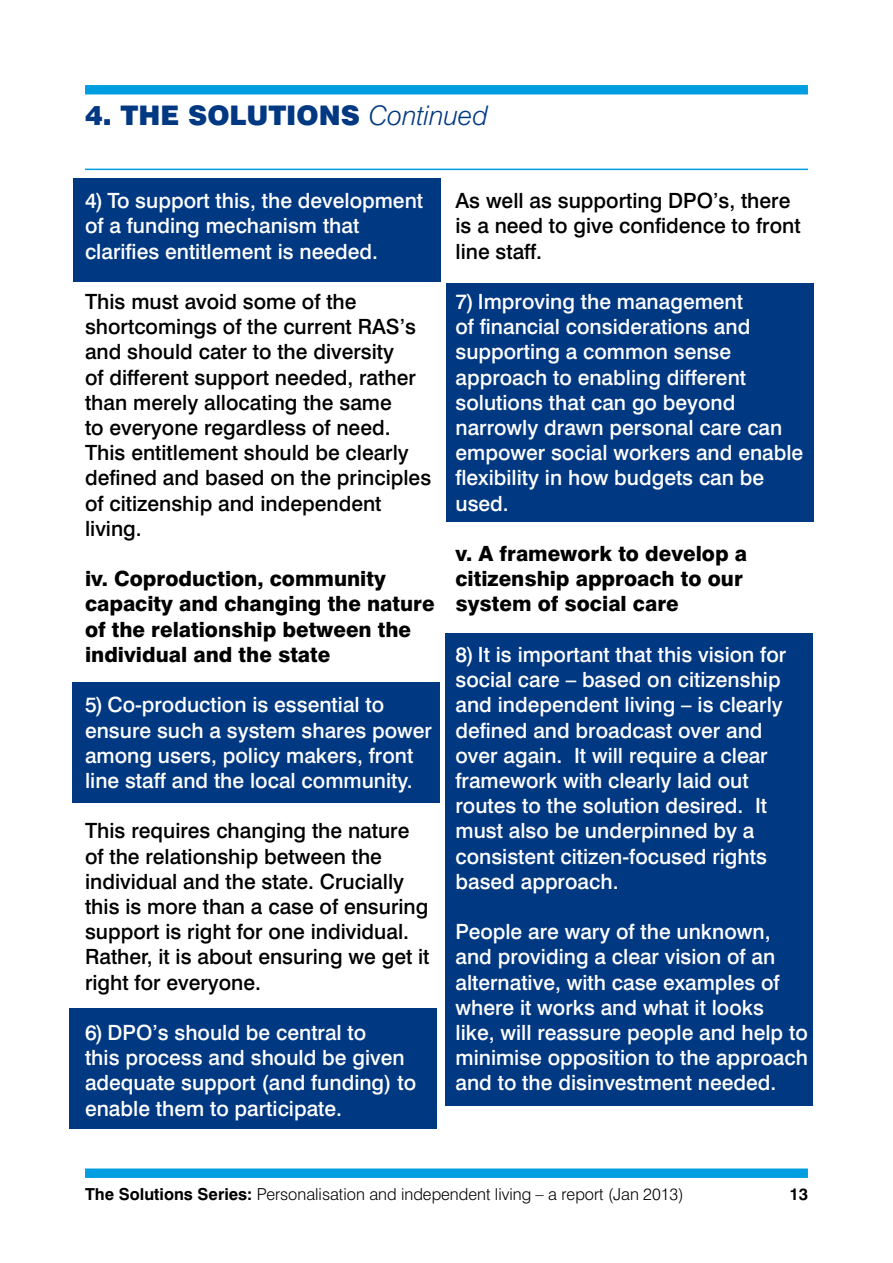
<style>
.page{position:relative;width:893px;height:1263px;background:#fff}
.page>*{position:absolute;margin:0;border:0;box-sizing:border-box;transform-origin:0 0}
.t1{font:900 27px "Swiss 721 BT";color:#003882}
.t2{font:500 21px/25.2px "Swiss 721 BT";color:#fff}
.t3{font:500 21px/25.2px "Swiss 721 BT";color:#000}
.t4{font:800 21px/25.2px "Swiss 721 BT";color:#000}
.t5{font:300 16.5px "Swiss 721 BT";color:#000}
.t6{font:700 16.5px "Swiss 721 BT";color:#000}
.s1{font-weight:300;font-style:italic}
.s2{font-weight:700}
</style>
<div class="page">
<div style="left:445px;top:634px;width:367px;height:472px;background:#003882"></div>
<div style="left:446px;top:284px;width:368px;height:238px;background:#003882"></div>
<div style="left:69px;top:1009px;width:367px;height:120px;background:#003882"></div>
<div style="left:72px;top:682px;width:367px;height:121px;background:#003882"></div>
<div style="left:73px;top:179px;width:367px;height:103px;background:#003882"></div>
<svg style="left:85px;top:85px;width:723px;height:9px;background:#019ee0"></svg>
<svg style="left:85px;top:1168px;width:723px;height:10px;background:#0ea3e1"></svg>
<hr style="left:85px;top:169px;width:723px;height:1px;background:#009ee0">
<p class="t1" style="left:85px;top:99px;width:405px">4. THE SOLUTIONS <span class="s1">Continued</span></p>
<p class="t2" style="left:85px;top:188px;width:340px">4) To support this, the development of a funding mechanism that clarifies entitlement is needed.</p>
<p class="t3" style="left:85px;top:289px;width:348px">This must avoid some of the shortcomings of the current RAS’s and should cater to the diversity<br>of different support needed, rather than merely allocating the same<br>to everyone regardless of need.<br>This entitlement should be clearly defined and based on the principles of citizenship and independent living.</p>
<p class="t4" style="left:85px;top:566px;width:351px">iv. Coproduction, community capacity and changing the nature of the relationship between the individual and the state</p>
<p class="t2" style="left:85px;top:692px;width:348px">5) Co-production is essential to ensure such a system shares power among users, policy makers, front line staff and the local community.</p>
<p class="t3" style="left:85px;top:818px;width:346px">This requires changing the nature of the relationship between the individual and the state. Crucially this is more than a case of ensuring support is right for one individual.<br>Rather, it is about ensuring we get it right for everyone.</p>
<p class="t2" style="left:85px;top:1020px;width:333px">6) DPO’s should be central to<br>this process and should be given adequate support (and funding) to enable them to participate.</p>
<p class="t3" style="left:455px;top:188px;width:347px">As well as supporting DPO’s, there is a need to give confidence to front line staff.</p>
<p class="t2" style="left:455px;top:289px;width:349px">7) Improving the management<br>of financial considerations and supporting a common sense approach to enabling different solutions that can go beyond narrowly drawn personal care can empower social workers and enable flexibility in how budgets can be used.</p>
<p class="t4" style="left:455px;top:541px;width:293px">v. A framework to develop a citizenship approach to our system of social care</p>
<p class="t2" style="left:455px;top:642px;width:332px">8) It is important that this vision for social care – based on citizenship and independent living – is clearly defined and broadcast over and over again. It will require a clear framework with clearly laid out routes to the solution desired. It must also be underpinned by a consistent citizen-focused rights based approach.</p>
<p class="t2" style="left:455px;top:919px;width:354px">People are wary of the unknown, and providing a clear vision of an alternative, with case examples of where it works and what it looks like, will reassure people and help to minimise opposition to the approach and to the disinvestment needed.</p>
<p class="t5" style="left:85px;top:1184px;width:600px"><span class="s2">The Solutions Series:</span> Personalisation and independent living – a report (Jan 2013)</p>
<p class="t6" style="left:789px;top:1184px;width:20px">13</p>
</div>
